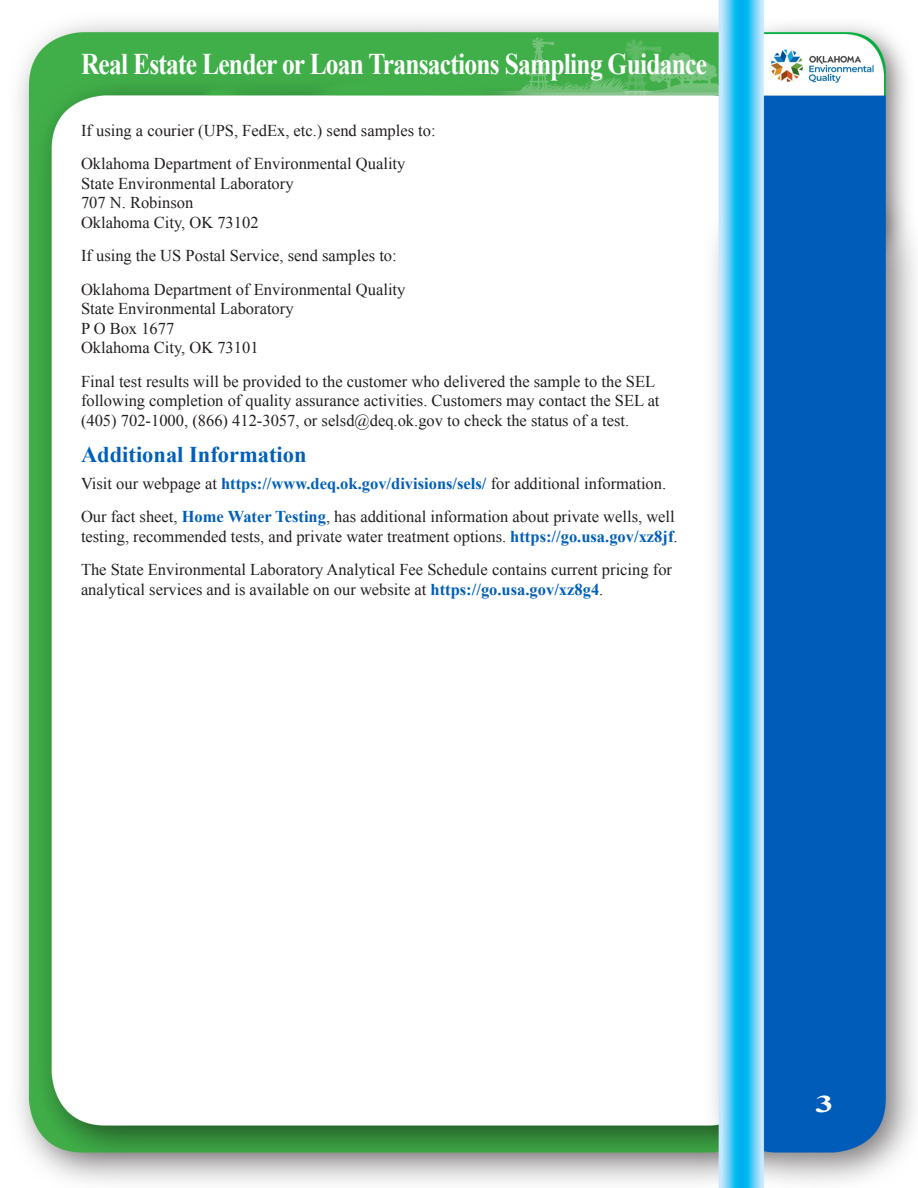
<style>
.page{position:relative;width:918px;height:1188px;background:#fff}
.page>*{position:absolute;margin:0;border:0;box-sizing:border-box;transform-origin:0 0}
._1_White_Headline{font:700 30px "Times New Roman";letter-spacing:-.03em;color:#fff;scale:.85 1}
.t1{font:700 24px "Times New Roman";color:#fff;scale:1.5 1}
._2_Blue_Subhead{font:700 22.5px "Times New Roman";color:#005fb9}
._3_body_simple{font:16.5px/19.5px "Times New Roman";color:#231f20}
.s1{font-weight:700;color:#005fb9}
</style>
<div class="page">
<img style="left:18px;top:0;width:898px;height:1188px">
<p class="_1_White_Headline" style="left:81px;top:43px;width:738px">Real Estate Lender or Loan Transactions Sampling Guidance</p>
<p class="_3_body_simple" style="left:81px;top:120px;width:356px">If using a courier (UPS, FedEx, etc.) send samples to:</p>
<p class="_3_body_simple" style="left:81px;top:154px;width:326px">Oklahoma Department of Environmental Quality</p>
<p class="_3_body_simple" style="left:81px;top:173px;width:214px">State Environmental Laboratory</p>
<p class="_3_body_simple" style="left:81px;top:193px;width:114px">707 N. Robinson</p>
<p class="_3_body_simple" style="left:81px;top:212px;width:179px">Oklahoma City, OK 73102</p>
<p class="_3_body_simple" style="left:81px;top:246px;width:317px">If using the US Postal Service, send samples to:</p>
<p class="_3_body_simple" style="left:81px;top:279px;width:326px">Oklahoma Department of Environmental Quality</p>
<p class="_3_body_simple" style="left:81px;top:299px;width:214px">State Environmental Laboratory</p>
<p class="_3_body_simple" style="left:81px;top:318px;width:95px">P O Box 1677</p>
<p class="_3_body_simple" style="left:81px;top:338px;width:179px">Oklahoma City, OK 73101</p>
<p class="_3_body_simple" style="left:81px;top:371px;width:580px">Final test results will be provided to the customer who delivered the sample to the SEL following completion of quality assurance activities. Customers may contact the SEL at (405) 702-1000, (866) 412-3057, or selsd@deq.ok.gov to check the status of a test.</p>
<p class="_2_Blue_Subhead" style="left:81px;top:439px;width:227px">Additional Information</p>
<p class="_3_body_simple" style="left:81px;top:473px;width:587px">Visit our webpage at <span class="s1">https://www.deq.ok.gov/divisions/sels/</span> for additional information.</p>
<p class="_3_body_simple" style="left:81px;top:507px;width:598px">Our fact sheet, <span class="s1">Home Water Testing</span>, has additional information about private wells, well testing, recommended tests, and private water treatment options. <span class="s1">https://go.usa.gov/xz8jf</span>.</p>
<p class="_3_body_simple" style="left:81px;top:560px;width:593px">The State Environmental Laboratory Analytical Fee Schedule contains current pricing for analytical services and is available on our website at <span class="s1">https://go.usa.gov/xz8g4</span>.</p>
<p class="t1" style="left:816px;top:1087px;width:13px">3</p>
</div>
